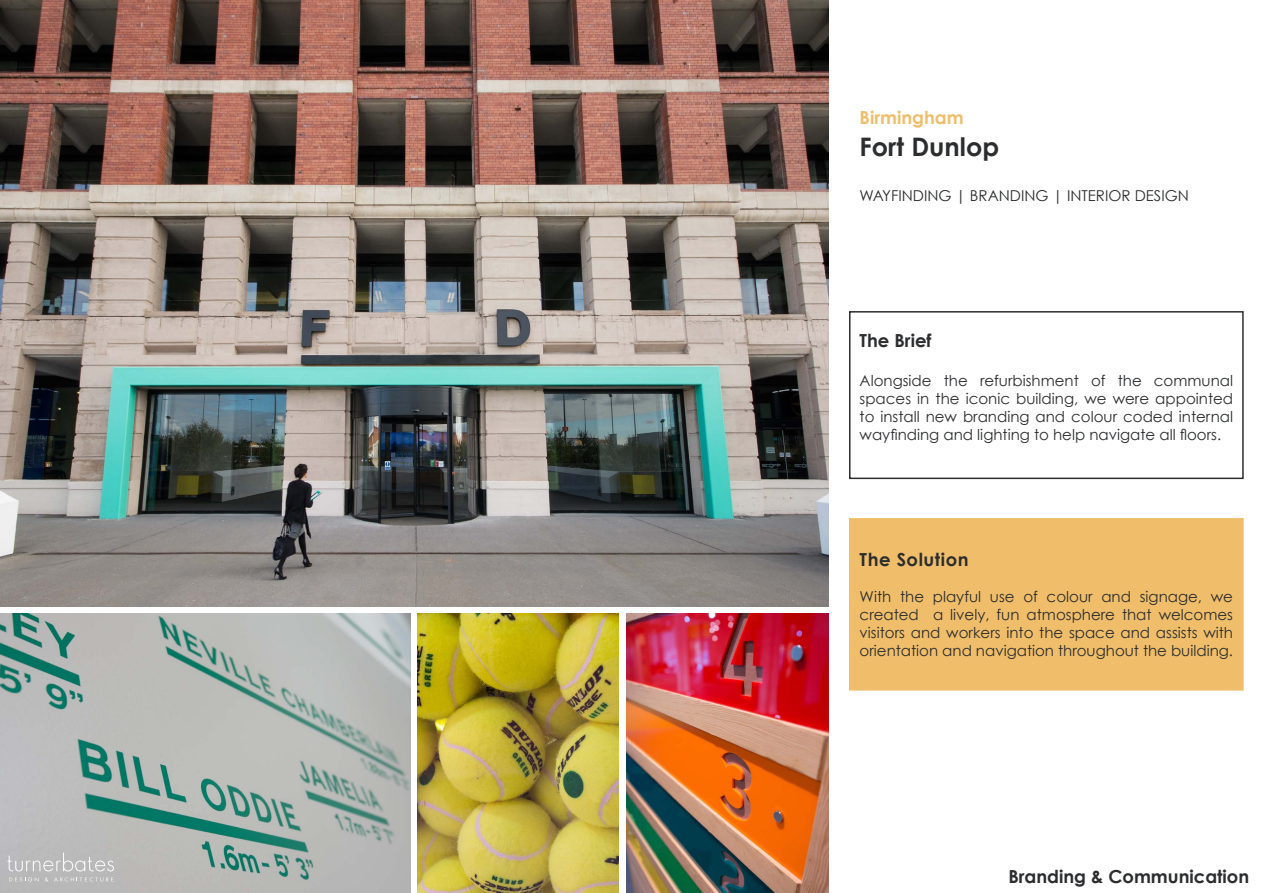
<style>
.page{position:relative;width:1263px;height:893px;background:#fff}
.page>*{position:absolute;margin:0;border:0;box-sizing:border-box;transform-origin:0 0}
.t1{font:700 25.5px "Century Gothic";color:#2c2d2f}
.t2{font:700 18px "Century Gothic";color:#2c2d2f}
.t3{font:700 18px "Century Gothic";letter-spacing:.03em;color:#2c2d2f}
.t4{font:700 18px "Century Gothic";color:#f0be6a}
.t5{font:15px/18px "Century Gothic";color:#2c2d2f;text-align:justify}
</style>
<div class="page">
<img style="left:0;top:0;width:828px;height:606px">
<img style="left:0;top:613px;width:410px;height:280px">
<img style="left:626px;top:613px;width:202px;height:280px">
<img style="left:418px;top:613px;width:201px;height:280px">
<svg style="left:8px;top:853px;width:106px;height:18px;background:#c3c3c3"></svg>
<svg style="left:9px;top:877px;width:30px;height:4px"></svg>
<svg style="left:45px;top:877px;width:3px;height:4px"></svg>
<svg style="left:54px;top:877px;width:59px;height:4px"></svg>
<div style="left:849px;top:518px;width:395px;height:173px;background:#f0be6a;border:2px solid #f0be6a"></div>
<div style="left:849px;top:311px;width:395px;height:168px;border:2px solid #2c2d2f"></div>
<p class="t4" style="left:859px;top:106px;width:106px">Birmingham</p>
<p class="t1" style="left:860px;top:130px;width:141px">Fort Dunlop</p>
<p class="t5" style="left:859px;top:187px;width:331px">WAYFINDING | BRANDING | INTERIOR DESIGN</p>
<p class="t2" style="left:860px;top:329px;width:73px">The Brief</p>
<p class="t5" style="left:860px;top:371px;width:375px">Alongside the refurbishment of the communal spaces in the iconic building, we were appointed to install new branding and colour coded internal wayfinding and lighting to help navigate all floors.</p>
<p class="t3" style="left:860px;top:548px;width:110px">The Solution</p>
<p class="t5" style="left:860px;top:588px;width:375px">With the playful use of colour and signage, we created a lively, fun atmosphere that welcomes visitors and workers into the space and assists with orientation and navigation throughout the building.</p>
<p class="t2" style="left:1008px;top:865px;width:242px">Branding &amp; Communication</p>
</div>
